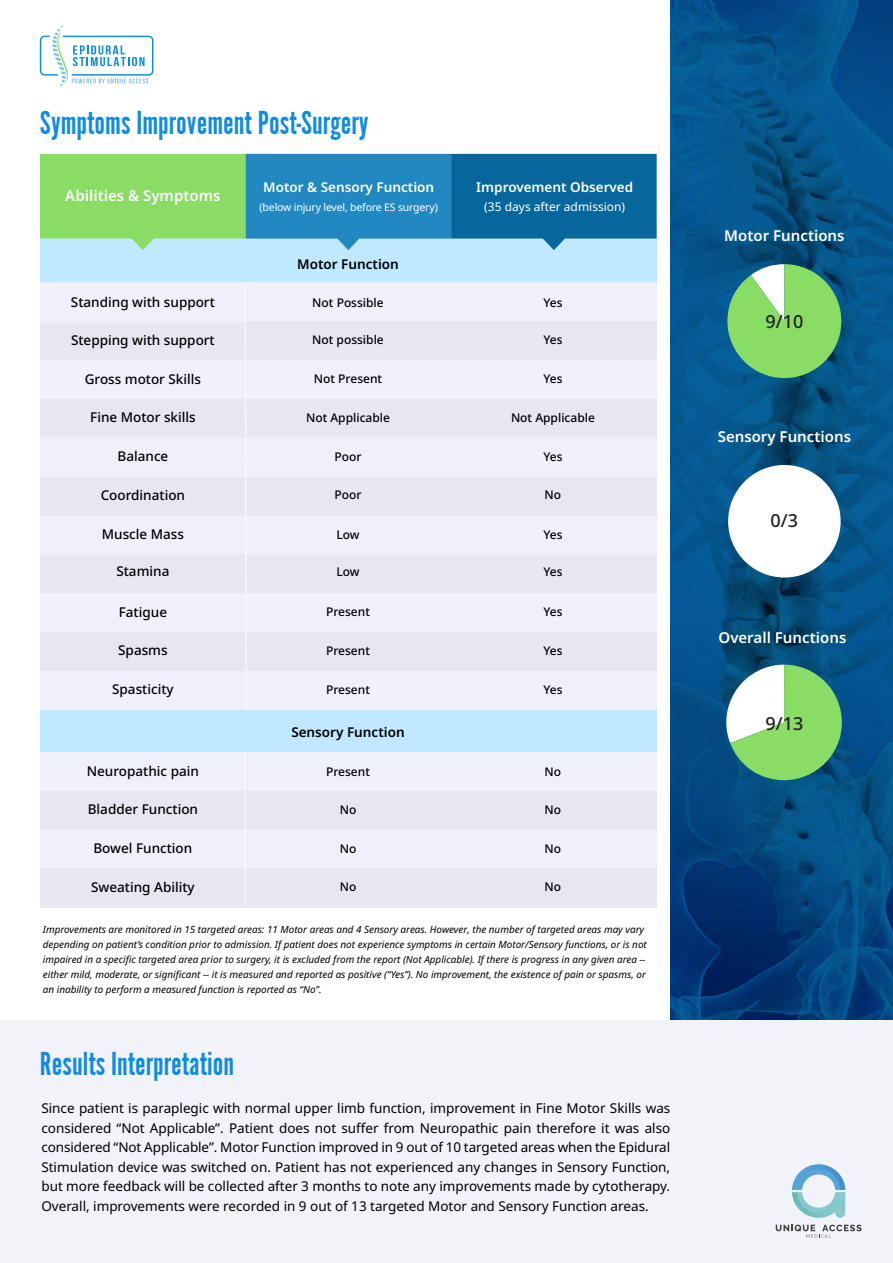
<style>
.page{position:relative;width:893px;height:1263px;background:#fff}
.page>*{position:absolute;margin:0;border:0;box-sizing:border-box;transform-origin:0 0}
.t1{font:34.5px "Alternate Got No 1 D";color:#0f8be0}
.t2{font:500 18px "Noto Sans";color:#231f20}
.t3{font:600 15px "Noto Sans";color:#fff}
.t4{font:13.5px/19.5px "Noto Sans";color:#000;text-align:justify}
.t5{font:500 13.5px "Noto Sans";color:#000}
.t6{font:600 13.5px "Noto Sans";color:#fff}
.t7{font:600 13.5px "Noto Sans";color:#000}
.t8{font:500 12px "Noto Sans";color:#000}
.t9{font:12px "Noto Sans";color:#fff}
.t10{font:10.5px "Noto Sans";letter-spacing:-.015em;color:#fff}
.t11{font:italic 9.9px/15px "Noto Sans";color:#000}
</style>
<div class="page">
<svg style="left:670px;top:0;width:223px;height:1020px;background:#044e85"></svg>
<div style="left:0;top:1020px;width:893px;height:243px;background:#f2f2f9"></div>
<svg style="left:40px;top:25px;width:113px;height:62px"></svg>
<div style="left:246px;top:238px;width:205px;height:44px;background:#c0e9ff"></div>
<div style="left:246px;top:282px;width:205px;height:39px;background:#f0f0fc"></div>
<div style="left:246px;top:321px;width:205px;height:39px;background:#e7e7f2"></div>
<div style="left:246px;top:360px;width:205px;height:39px;background:#f0f0fc"></div>
<div style="left:40px;top:321px;width:206px;height:39px;background:#e7e7f2"></div>
<div style="left:40px;top:360px;width:206px;height:39px;background:#f0f0fc"></div>
<div style="left:451px;top:238px;width:206px;height:44px;background:#c0e9ff"></div>
<div style="left:451px;top:282px;width:206px;height:39px;background:#f0f0fc"></div>
<div style="left:451px;top:321px;width:206px;height:39px;background:#e7e7f2"></div>
<div style="left:451px;top:360px;width:206px;height:39px;background:#f0f0fc"></div>
<div style="left:40px;top:238px;width:206px;height:44px;background:#c0e9ff"></div>
<div style="left:40px;top:282px;width:206px;height:39px;background:#f0f0fc"></div>
<svg style="left:40px;top:154px;width:617px;height:96px;background:#4aa1a1"></svg>
<div style="left:246px;top:399px;width:205px;height:39px;background:#e7e7f2"></div>
<div style="left:246px;top:438px;width:205px;height:39px;background:#f0f0fc"></div>
<div style="left:246px;top:477px;width:205px;height:39px;background:#e7e7f2"></div>
<div style="left:246px;top:516px;width:205px;height:39px;background:#f0f0fc"></div>
<div style="left:451px;top:399px;width:206px;height:39px;background:#e7e7f2"></div>
<div style="left:451px;top:438px;width:206px;height:39px;background:#f0f0fc"></div>
<div style="left:451px;top:477px;width:206px;height:39px;background:#e7e7f2"></div>
<div style="left:451px;top:516px;width:206px;height:39px;background:#f0f0fc"></div>
<div style="left:40px;top:399px;width:206px;height:39px;background:#e7e7f2"></div>
<div style="left:40px;top:438px;width:206px;height:39px;background:#f0f0fc"></div>
<div style="left:40px;top:477px;width:206px;height:39px;background:#e7e7f2"></div>
<div style="left:40px;top:516px;width:206px;height:39px;background:#f0f0fc"></div>
<div style="left:246px;top:554px;width:205px;height:39px;background:#e7e7f2"></div>
<div style="left:246px;top:593px;width:205px;height:39px;background:#f0f0fc"></div>
<div style="left:246px;top:632px;width:205px;height:39px;background:#e7e7f2"></div>
<div style="left:246px;top:671px;width:205px;height:39px;background:#f0f0fc"></div>
<div style="left:451px;top:554px;width:206px;height:39px;background:#e7e7f2"></div>
<div style="left:451px;top:593px;width:206px;height:39px;background:#f0f0fc"></div>
<div style="left:451px;top:632px;width:206px;height:39px;background:#e7e7f2"></div>
<div style="left:451px;top:671px;width:206px;height:39px;background:#f0f0fc"></div>
<div style="left:40px;top:554px;width:206px;height:39px;background:#e7e7f2"></div>
<div style="left:40px;top:593px;width:206px;height:39px;background:#f0f0fc"></div>
<div style="left:40px;top:632px;width:206px;height:39px;background:#e7e7f2"></div>
<div style="left:40px;top:671px;width:206px;height:39px;background:#f0f0fc"></div>
<div style="left:246px;top:710px;width:205px;height:43px;background:#c0e9ff"></div>
<div style="left:246px;top:752px;width:205px;height:39px;background:#f0f0fc"></div>
<div style="left:246px;top:791px;width:205px;height:39px;background:#e7e7f2"></div>
<div style="left:451px;top:710px;width:206px;height:43px;background:#c0e9ff"></div>
<div style="left:451px;top:752px;width:206px;height:39px;background:#f0f0fc"></div>
<div style="left:451px;top:791px;width:206px;height:39px;background:#e7e7f2"></div>
<div style="left:40px;top:710px;width:206px;height:43px;background:#c0e9ff"></div>
<div style="left:40px;top:752px;width:206px;height:39px;background:#f0f0fc"></div>
<div style="left:40px;top:791px;width:206px;height:39px;background:#e7e7f2"></div>
<div style="left:246px;top:829px;width:205px;height:40px;background:#f0f0fc"></div>
<div style="left:246px;top:869px;width:205px;height:39px;background:#e7e7f2"></div>
<div style="left:451px;top:829px;width:206px;height:40px;background:#f0f0fc"></div>
<div style="left:451px;top:869px;width:206px;height:39px;background:#e7e7f2"></div>
<div style="left:40px;top:829px;width:206px;height:40px;background:#f0f0fc"></div>
<div style="left:40px;top:869px;width:206px;height:39px;background:#e7e7f2"></div>
<hr style="left:245px;top:752px;width:1px;height:155px;background:#fff">
<svg style="left:245px;top:321px;width:2px;height:350px"></svg>
<svg style="left:792px;top:1164px;width:53px;height:54px"></svg>
<svg style="left:776px;top:1224px;width:85px;height:13px"></svg>
<div style="left:728px;top:465px;width:113px;height:112px;background:#fff;border-radius:50%"></div>
<svg style="left:727px;top:264px;width:114px;height:114px;background:#74c077"></svg>
<svg style="left:719px;top:665px;width:123px;height:115px"></svg>
<h1 class="t1" style="left:40px;top:104px;width:330px">Symptoms Improvement Post-Surgery</h1>
<h3 class="t3" style="left:65px;top:185px;width:157px">Abilities &amp; Symptoms</h3>
<h3 class="t6" style="left:263px;top:177px;width:172px">Motor &amp; Sensory Function</h3>
<p class="t10" style="left:260px;top:200px;width:180px">(below injury level, before ES surgery)</p>
<h3 class="t7" style="left:297px;top:254px;width:103px">Motor Function</h3>
<h3 class="t6" style="left:476px;top:177px;width:159px">Improvement Observed</h3>
<p class="t9" style="left:484px;top:198px;width:142px">(35 days after admission)</p>
<h3 class="t5" style="left:71px;top:293px;width:145px">Standing with support</h3>
<p class="t8" style="left:312px;top:294px;width:73px">Not Possible</p>
<p class="t8" style="left:543px;top:294px;width:21px">Yes</p>
<h3 class="t5" style="left:71px;top:330px;width:145px">Stepping with support</h3>
<p class="t8" style="left:312px;top:331px;width:73px">Not possible</p>
<p class="t8" style="left:543px;top:331px;width:21px">Yes</p>
<h3 class="t5" style="left:85px;top:369px;width:118px">Gross motor Skills</h3>
<p class="t8" style="left:314px;top:370px;width:70px">Not Present</p>
<p class="t8" style="left:543px;top:370px;width:21px">Yes</p>
<h3 class="t5" style="left:90px;top:408px;width:107px">Fine Motor skills</h3>
<p class="t8" style="left:306px;top:409px;width:85px">Not Applicable</p>
<p class="t8" style="left:511px;top:409px;width:85px">Not Applicable</p>
<h3 class="t5" style="left:117px;top:447px;width:52px">Balance</h3>
<p class="t8" style="left:334px;top:448px;width:29px">Poor</p>
<p class="t8" style="left:543px;top:448px;width:21px">Yes</p>
<h3 class="t5" style="left:101px;top:485px;width:86px">Coordination</h3>
<p class="t8" style="left:334px;top:487px;width:29px">Poor</p>
<p class="t8" style="left:545px;top:487px;width:18px">No</p>
<h3 class="t5" style="left:102px;top:525px;width:84px">Muscle Mass</h3>
<p class="t8" style="left:336px;top:526px;width:25px">Low</p>
<p class="t8" style="left:543px;top:526px;width:21px">Yes</p>
<h3 class="t5" style="left:116px;top:562px;width:55px">Stamina</h3>
<p class="t8" style="left:336px;top:563px;width:25px">Low</p>
<p class="t8" style="left:543px;top:563px;width:21px">Yes</p>
<h3 class="t5" style="left:119px;top:602px;width:50px">Fatigue</h3>
<p class="t8" style="left:326px;top:603px;width:45px">Present</p>
<p class="t8" style="left:543px;top:603px;width:21px">Yes</p>
<h3 class="t5" style="left:118px;top:641px;width:51px">Spasms</h3>
<p class="t8" style="left:326px;top:642px;width:45px">Present</p>
<p class="t8" style="left:543px;top:642px;width:21px">Yes</p>
<h3 class="t5" style="left:112px;top:679px;width:63px">Spasticity</h3>
<p class="t8" style="left:326px;top:681px;width:45px">Present</p>
<p class="t8" style="left:543px;top:681px;width:21px">Yes</p>
<h3 class="t7" style="left:291px;top:723px;width:115px">Sensory Function</h3>
<h3 class="t5" style="left:87px;top:762px;width:114px">Neuropathic pain</h3>
<p class="t8" style="left:326px;top:763px;width:45px">Present</p>
<p class="t8" style="left:545px;top:763px;width:18px">No</p>
<h3 class="t5" style="left:88px;top:800px;width:112px">Bladder Function</h3>
<p class="t8" style="left:340px;top:801px;width:18px">No</p>
<p class="t8" style="left:545px;top:801px;width:18px">No</p>
<h3 class="t5" style="left:93px;top:838px;width:100px">Bowel Function</h3>
<p class="t8" style="left:340px;top:840px;width:18px">No</p>
<p class="t8" style="left:545px;top:840px;width:18px">No</p>
<h3 class="t5" style="left:91px;top:877px;width:105px">Sweating Ability</h3>
<p class="t8" style="left:340px;top:878px;width:18px">No</p>
<p class="t8" style="left:545px;top:878px;width:18px">No</p>
<p class="t11" style="left:43px;top:922px;width:605px">Improvements are monitored in 15 targeted areas: 11 Motor areas and 4 Sensory areas. However, the number of targeted areas may vary depending on patient’s condition prior to admission. If patient does not experience symptoms in certain Motor/Sensory functions, or is not impaired in a specific targeted area prior to surgery, it is excluded from the report (Not Applicable). If there is progress in any given area -- either mild, moderate, or significant -- it is measured and reported as positive (“Yes”). No improvement, the existence of pain or spasms, or an inability to perform a measured function is reported as “No”.</p>
<h1 class="t1" style="left:40px;top:1045px;width:196px">Results Interpretation</h1>
<p class="t4" style="left:41px;top:1099px;width:630px">Since patient is paraplegic with normal upper limb function, improvement in Fine Motor Skills was considered “Not Applicable”. Patient does not suffer from Neuropathic pain therefore it was also considered “Not Applicable”. Motor Function improved in 9 out of 10 targeted areas when the Epidural Stimulation device was switched on. Patient has not experienced any changes in Sensory Function, but more feedback will be collected after 3 months to note any improvements made by cytotherapy.<br>Overall, improvements were recorded in 9 out of 13 targeted Motor and Sensory Function areas.</p>
<h3 class="t3" style="left:724px;top:225px;width:122px">Motor Functions</h3>
<h2 class="t2" style="left:765px;top:309px;width:39px">9/10</h2>
<h3 class="t3" style="left:718px;top:426px;width:135px">Sensory Functions</h3>
<h2 class="t2" style="left:771px;top:508px;width:29px">0/3</h2>
<h3 class="t3" style="left:718px;top:627px;width:129px">Overall Functions</h3>
<h2 class="t2" style="left:765px;top:711px;width:39px">9/13</h2>
</div>
